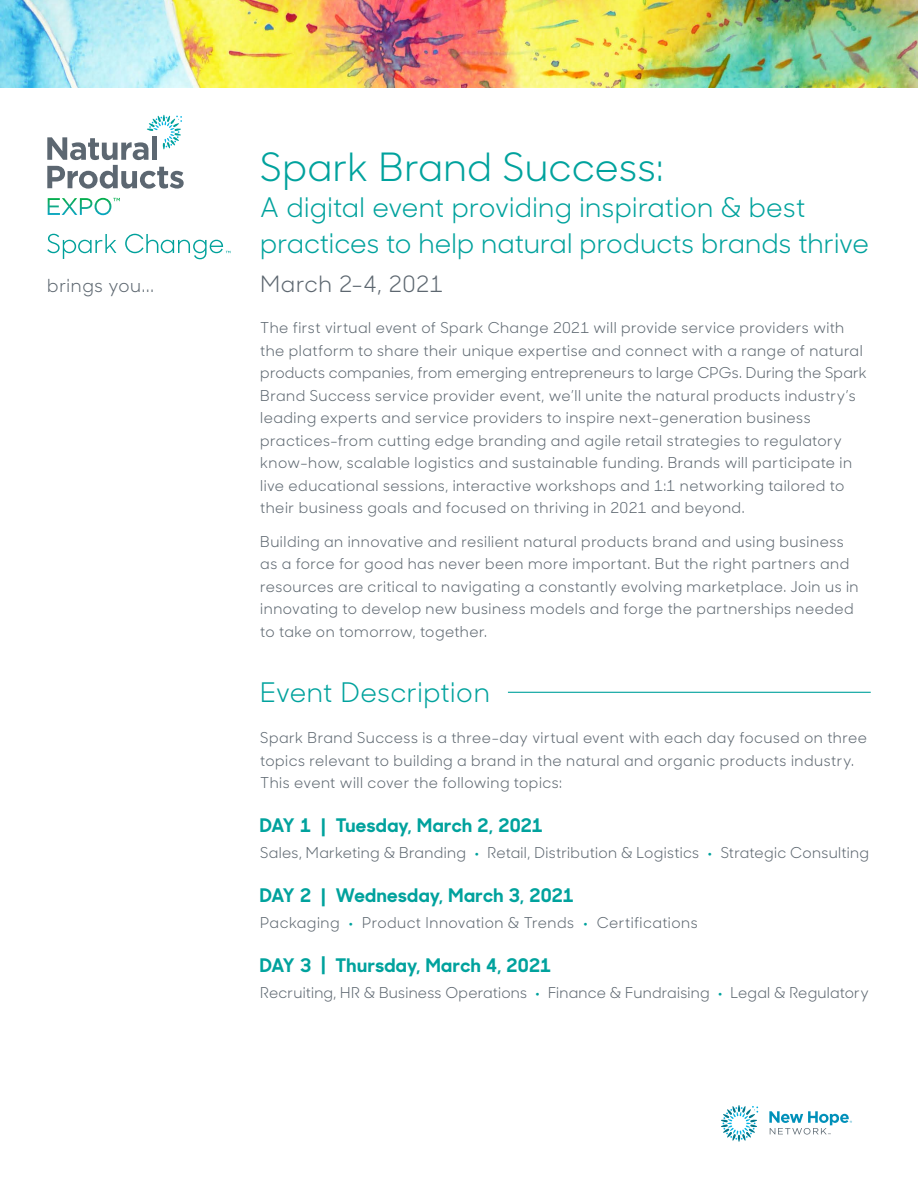
<style>
.page{position:relative;width:918px;height:1188px;background:#fff}
.page>*{position:absolute;margin:0;border:0;box-sizing:border-box;transform-origin:0 0}
.t1{font:39px "Sharp Sans No 1";letter-spacing:.01em;color:#00a29d}
.t2{font:27px/36px "Sharp Sans No 1";letter-spacing:.005em;color:#00a29d}
.t3{font:22.5px "Sharp Sans No 1";letter-spacing:.025em;color:#5d6770}
.t4{font:700 18.75px "Sharp Sans No 1";letter-spacing:.015em;color:#00a29d}
.t5{font:18px "Sharp Sans No 1";letter-spacing:.035em;color:#5d6770}
.t6{font:15px/22.5px "Sharp Sans No 1";letter-spacing:.03em;color:#5d6770}
.s1{font-weight:600;color:#00a29d}
</style>
<div class="page">
<svg style="left:721px;top:1105px;width:37px;height:37px"></svg>
<svg style="left:769px;top:1111px;width:83px;height:24px"></svg>
<svg style="left:47px;top:115px;width:137px;height:74px"></svg>
<svg style="left:48px;top:198px;width:72px;height:17px"></svg>
<svg style="left:47px;top:234px;width:69px;height:25px"></svg>
<svg style="left:125px;top:234px;width:105px;height:25px"></svg>
<img style="left:0;top:0;width:918px;height:88px">
<hr style="left:508px;top:692px;width:363px;height:1px;background:#00a29d">
<p class="t5" style="left:47px;top:272px;width:108px">brings you...</p>
<h1 class="t1" style="left:260px;top:139px;width:405px">Spark Brand Success:</h1>
<h2 class="t2" style="left:260px;top:188px;width:610px">A digital event providing inspiration &amp; best practices to help natural products brands thrive</h2>
<h3 class="t3" style="left:260px;top:268px;width:184px">March 2-4, 2021</h3>
<p class="t6" style="left:260px;top:316px;width:608px">The first virtual event of Spark Change 2021 will provide service providers with the platform to share their unique expertise and connect with a range of natural products companies, from emerging entrepreneurs to large CPGs. During the Spark Brand Success service provider event, we’ll unite the natural products industry’s leading experts and service providers to inspire next-generation business practices-from cutting edge branding and agile retail strategies to regulatory know-how, scalable logistics and sustainable funding. Brands will participate in live educational sessions, interactive workshops and 1:1 networking tailored to their business goals and focused on thriving in 2021 and beyond.</p>
<p class="t6" style="left:260px;top:529px;width:600px">Building an innovative and resilient natural products brand and using business as a force for good has never been more important. But the right partners and resources are critical to navigating a constantly evolving marketplace. Join us in innovating to develop new business models and forge the partnerships needed to take on tomorrow, together.</p>
<h2 class="t2" style="left:260px;top:673px;width:231px">Event Description</h2>
<p class="t6" style="left:260px;top:726px;width:608px">Spark Brand Success is a three-day virtual event with each day focused on three topics relevant to building a brand in the natural and organic products industry.<br>This event will cover the following topics:</p>
<p class="t4" style="left:260px;top:812px;width:285px">DAY 1 | Tuesday, March 2, 2021</p>
<p class="t6" style="left:260px;top:841px;width:610px">Sales, Marketing &amp; Branding <span class="s1">•</span> Retail, Distribution &amp; Logistics <span class="s1">•</span> Strategic Consulting</p>
<p class="t4" style="left:260px;top:881px;width:316px">DAY 2 | Wednesday, March 3, 2021</p>
<p class="t6" style="left:260px;top:911px;width:439px">Packaging <span class="s1">•</span> Product Innovation &amp; Trends <span class="s1">•</span> Certifications</p>
<p class="t4" style="left:260px;top:951px;width:293px">DAY 3 | Thursday, March 4, 2021</p>
<p class="t6" style="left:260px;top:981px;width:610px">Recruiting, HR &amp; Business Operations <span class="s1">•</span> Finance &amp; Fundraising <span class="s1">•</span> Legal &amp; Regulatory</p>
</div>
